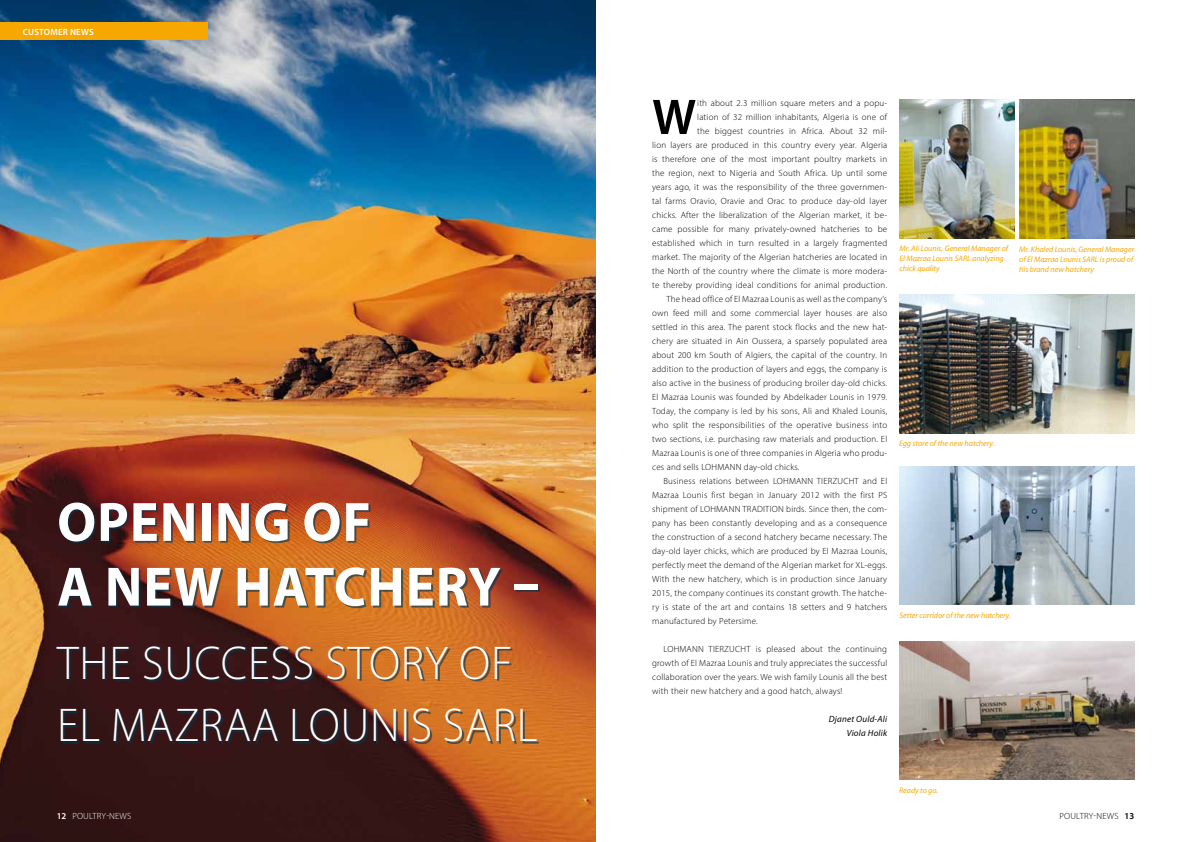
<style>
.page{position:relative;width:1191px;height:842px;background:#fff}
.page>*{position:absolute;margin:0;border:0;box-sizing:border-box;transform-origin:0 0}
.t1{font:700 55.9px "Myriad Pro";letter-spacing:.02em;color:#fff}
.t2{font:600 50.5px "Myriad Pro";color:#000}
.t3{font:300 47.6px "Myriad Pro";letter-spacing:.02em;color:#fff}
.t4{font:300 9px/14px "Myriad Pro";letter-spacing:.02em;color:#000;text-align:justify}
.t5{font:italic 9px/14px "Myriad Pro";letter-spacing:.02em;color:#000;text-align:right}
.t6{font:300 9px "Myriad Pro";letter-spacing:.02em;color:#fff}
.t7{font:600 9px "Myriad Pro";color:#fff}
.t8{font:italic 8px/10px "Myriad Pro";color:#f7a800;text-align:justify}
.s1{font-weight:600}
</style>
<div class="page">
<img style="left:1019px;top:99px;width:115px;height:140px">
<img style="left:899px;top:294px;width:235px;height:139px">
<img style="left:899px;top:99px;width:115px;height:139px">
<img style="left:899px;top:641px;width:235px;height:139px">
<img style="left:0;top:0;width:595px;height:842px">
<div style="left:0;top:23px;width:208px;height:17px;background:#f7a800"></div>
<div style="left:59px;top:505px;width:481px;height:239px;background:#003851;opacity:.65"></div>
<img style="left:899px;top:466px;width:235px;height:139px">
<p class="t7" style="left:23px;top:26px;width:7px">cUSTOME</p>
<p class="t7" style="left:63px;top:26px;width:14px">R NEWS</p>
<h1 class="t1" style="left:57px;top:486px;width:72px">OPEN</h1>
<h1 class="t1" style="left:198px;top:486px;width:174px">ING OF</h1>
<h1 class="t1" style="left:57px;top:550px;width:87px">A NEW</h1>
<h1 class="t1" style="left:234px;top:550px;width:203px">HATCHERY</h1>
<h1 class="t1" style="left:513px;top:550px;width:29px">–</h1>
<h3 class="t3" style="left:57px;top:634px;width:317px">Th e success story</h3>
<h3 class="t3" style="left:459px;top:634px;width:26px">of</h3>
<h3 class="t3" style="left:57px;top:697px;width:117px">EL Mazraa</h3>
<h3 class="t3" style="left:289px;top:697px;width:45px">Louni</h3>
<h3 class="t3" style="left:411px;top:697px;width:128px">s SARL</h3>
<h2 class="t2" style="left:652px;top:85px;width:44px">W</h2>
<p class="t4" style="left:697px;top:96px;width:191px">ith about 2.3 million square meters and a popu-</p>
<p class="t4" style="left:697px;top:110px;width:191px">lation of 32 million inhabitants, Algeria is one of</p>
<p class="t4" style="left:697px;top:124px;width:191px">the biggest countries in Africa. About 32 mil-</p>
<p class="t4" style="left:652px;top:138px;width:236px">lion layers are produced in this country every year. Algeria</p>
<p class="t4" style="left:652px;top:152px;width:236px">is therefore one of the most important poultry markets in</p>
<p class="t4" style="left:652px;top:166px;width:236px">the region, next to Nigeria and South Africa. Up until some</p>
<p class="t4" style="left:652px;top:180px;width:236px">years ago, it was the responsibility of the three governmen-</p>
<p class="t4" style="left:652px;top:194px;width:236px">tal farms Oravio, Oravie and Orac to produce day-old layer</p>
<p class="t4" style="left:652px;top:208px;width:236px">chicks. After the liberalization of the Algerian market, it be-</p>
<p class="t4" style="left:652px;top:222px;width:236px">came possible for many privately-owned hatcheries to be</p>
<p class="t4" style="left:652px;top:236px;width:236px">established which in turn resulted in a largely fragmented</p>
<p class="t4" style="left:652px;top:250px;width:236px">market. The majority of the Algerian hatcheries are located in</p>
<p class="t4" style="left:652px;top:264px;width:236px">the North of the country where the climate is more modera-</p>
<p class="t4" style="left:652px;top:278px;width:236px">te thereby providing ideal conditions for animal production.</p>
<p class="t4" style="left:666px;top:292px;width:222px">The head office of El Mazraa Lounis as well as the company’s</p>
<p class="t4" style="left:652px;top:306px;width:236px">own feed mill and some commercial layer houses are also</p>
<p class="t4" style="left:652px;top:320px;width:236px">settled in this area. The parent stock flocks and the new hat-</p>
<p class="t4" style="left:652px;top:334px;width:236px">chery are situated in Ain Oussera, a sparsely populated area</p>
<p class="t4" style="left:652px;top:348px;width:236px">about 200 km South of Algiers, the capital of the country. In</p>
<p class="t4" style="left:652px;top:362px;width:236px">addition to the production of layers and eggs, the company is</p>
<p class="t4" style="left:652px;top:376px;width:236px">also active in the business of producing broiler day-old chicks.</p>
<p class="t4" style="left:652px;top:390px;width:236px">El Mazraa Lounis was founded by Abdelkader Lounis in 1979.</p>
<p class="t4" style="left:652px;top:404px;width:236px">Today, the company is led by his sons, Ali and Khaled Lounis,</p>
<p class="t4" style="left:652px;top:418px;width:236px">who split the responsibilities of the operative business into</p>
<p class="t4" style="left:652px;top:432px;width:236px">two sections, i.e. purchasing raw materials and production. El</p>
<p class="t4" style="left:652px;top:446px;width:236px">Mazraa Lounis is one of three companies in Algeria who produ-</p>
<p class="t4" style="left:652px;top:460px;width:149px">ces and sells LOHMANN day-old chicks.</p>
<p class="t4" style="left:663px;top:474px;width:225px">Business relations between LOHMANN TIERZUCHT and El</p>
<p class="t4" style="left:652px;top:488px;width:236px">Mazraa Lounis first began in January 2012 with the first PS</p>
<p class="t4" style="left:652px;top:502px;width:236px">shipment of LOHMANN TRADITION birds. Since then, the com-</p>
<p class="t4" style="left:652px;top:516px;width:236px">pany has been constantly developing and as a consequence</p>
<p class="t4" style="left:652px;top:530px;width:236px">the construction of a second hatchery became necessary. The</p>
<p class="t4" style="left:652px;top:544px;width:236px">day-old layer chicks, which are produced by El Mazraa Lounis,</p>
<p class="t4" style="left:652px;top:558px;width:236px">perfectly meet the demand of the Algerian market for XL-eggs.</p>
<p class="t4" style="left:652px;top:572px;width:236px">With the new hatchery, which is in production since January</p>
<p class="t4" style="left:652px;top:586px;width:236px">2015, the company continues its constant growth. The hatche-</p>
<p class="t4" style="left:652px;top:600px;width:236px">ry is state of the art and contains 18 setters and 9 hatchers</p>
<p class="t4" style="left:652px;top:614px;width:107px">manufactured by Petersime.</p>
<p class="t4" style="left:652px;top:642px;width:236px;text-indent:11px">LOHMANN TIERZUCHT is pleased about the continuing growth of El Mazraa Lounis and truly appreciates the successful collaboration over the years. We wish family Lounis all the best with their new hatchery and a good hatch, always!</p>
<p class="t5" style="left:829px;top:712px;width:60px">Djanet Ould-Ali<br>Viola Holik</p>
<p class="t8" style="left:899px;top:243px;width:110px;text-align:left">Mr. Ali Lounis, General Manager of<br>El Mazraa Lounis SARL analyzing chick quality</p>
<p class="t8" style="left:1019px;top:244px;width:116px">Mr. Khaled Lounis, General Manager of El Mazraa Lounis SARL is proud of his brand new hatchery</p>
<p class="t8" style="left:899px;top:438px;width:97px">Egg store of the new hatchery.</p>
<p class="t8" style="left:899px;top:610px;width:113px">Setter corridor of the new hatchery.</p>
<p class="t8" style="left:899px;top:785px;width:41px">Ready to go.</p>
<p class="t6" style="left:57px;top:811px;width:76px"><span class="s1">12</span> POULTRY-News</p>
<p class="t4" style="left:1059px;top:809px;width:76px">POULTRY-News <span class="s1">13</span></p>
</div>
